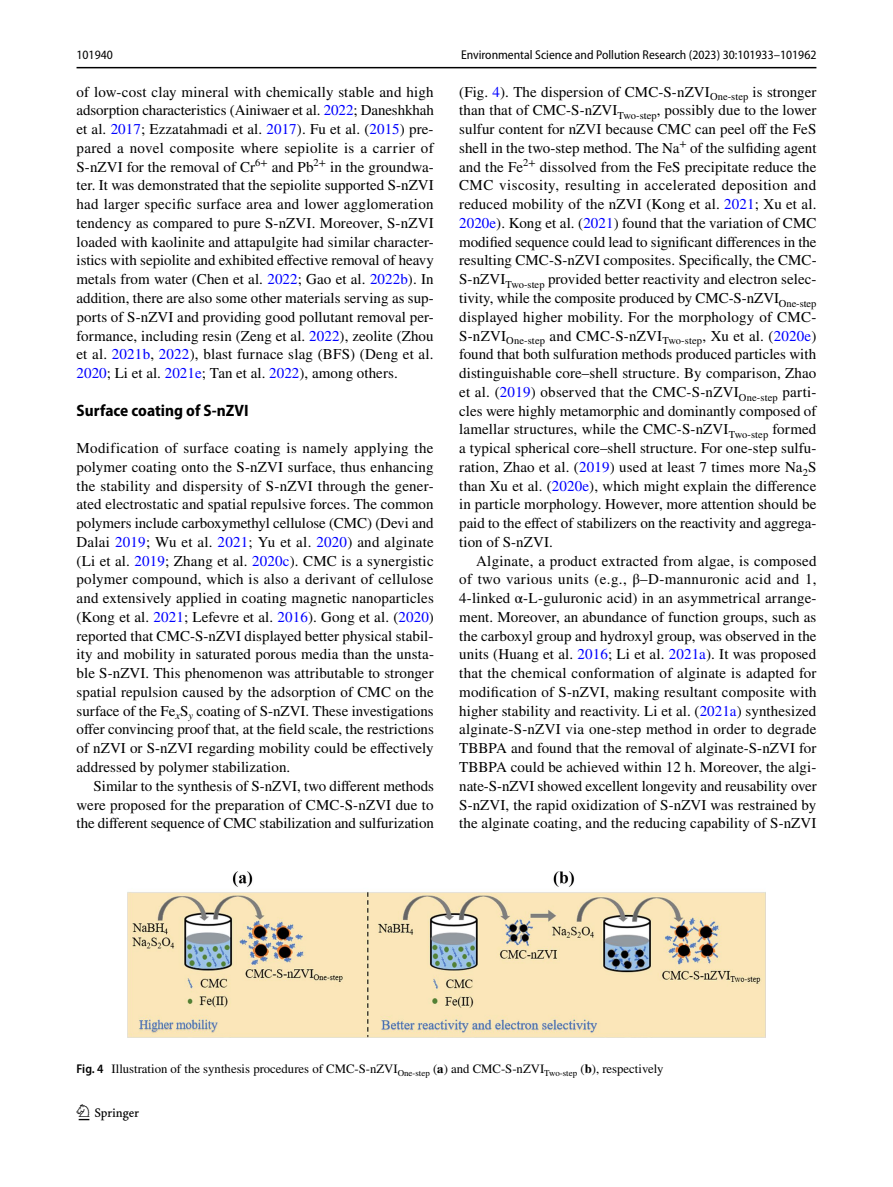
<style>
.page{position:relative;width:893px;height:1187px;background:#fff}
.page>*{position:absolute;margin:0;border:0;box-sizing:border-box;transform-origin:0 0}
.t1{font:22.5px "Springnew Regular 2";color:#000}
.t2{font:700 semi-condensed 16.5px "Myriad Pro";color:#000}
.t3{font:15px/18.8px "STIX";letter-spacing:.005em;color:#000;text-align:justify}
.t4{font:12.75px "STIX";color:#000}
.t5{font:semi-condensed 12.75px "Myriad Pro";color:#000}
.s1{color:#00f}
.s2{font-family:"Myriad Pro";font-weight:600;font-stretch:semi-condensed}
.s3{font-weight:700}
</style>
<div class="page">
<hr style="left:77px;top:67px;width:739px;height:1px;background:#000">
<img style="left:128px;top:871px;width:637px;height:166px">
<p class="t5" style="left:77px;top:48px;width:38px">101940</p>
<p class="t5" style="left:461px;top:48px;width:357px">Environmental Science and Pollution Research (2023) 30:101933–101962</p>
<p class="t3" style="left:77px;top:83px;width:359px">of low-cost clay mineral with chemically stable and high adsorption characteristics (Ainiwaer et al. <span class="s1">2022</span>; Daneshkhah et al. <span class="s1">2017</span>; Ezzatahmadi et al. <span class="s1">2017</span>). Fu et al. (<span class="s1">2015</span>) pre&shy;pared a novel composite where sepiolite is a carrier of S-nZVI for the removal of Cr<sup>6+</sup> and Pb<sup>2+</sup> in the groundwa&shy;ter. It was demonstrated that the sepiolite supported S-nZVI had larger specific surface area and lower agglomeration tendency as compared to pure S-nZVI. Moreover, S-nZVI loaded with kaolinite and attapulgite had similar character&shy;istics with sepiolite and exhibited effective removal of heavy metals from water (Chen et al. <span class="s1">2022</span>; Gao et al. <span class="s1">2022b</span>). In addition, there are also some other materials serving as sup&shy;ports of S-nZVI and providing good pollutant removal per&shy;formance, including resin (Zeng et al. <span class="s1">2022</span>), zeolite (Zhou et al. <span class="s1">2021b</span>, <span class="s1">2022</span>), blast furnace slag (BFS) (Deng et al.<br><span class="s1">2020</span>; Li et al. <span class="s1">2021e</span>; Tan et al. <span class="s1">2022</span>), among others.</p>
<p class="t2" style="left:77px;top:401px;width:174px">Surface coating of S‑nZVI</p>
<p class="t3" style="left:77px;top:439px;width:359px">Modification of surface coating is namely applying the polymer coating onto the S-nZVI surface, thus enhancing the stability and dispersity of S-nZVI through the gener&shy;ated electrostatic and spatial repulsive forces. The common polymers include carboxymethyl cellulose (CMC) (Devi and Dalai <span class="s1">2019</span>; Wu et al. <span class="s1">2021</span>; Yu et al. <span class="s1">2020</span>) and alginate (Li et al. <span class="s1">2019</span>; Zhang et al. <span class="s1">2020c</span>). CMC is a synergistic polymer compound, which is also a derivant of cellulose and extensively applied in coating magnetic nanoparticles (Kong et al. <span class="s1">2021</span>; Lefevre et al. <span class="s1">2016</span>). Gong et al. (<span class="s1">2020</span>) reported that CMC-S-nZVI displayed better physical stabil&shy;ity and mobility in saturated porous media than the unsta&shy;ble S-nZVI. This phenomenon was attributable to stronger spatial repulsion caused by the adsorption of CMC on the surface of the Fe<sub>x</sub>S<sub>y</sub> coating of S-nZVI. These investigations offer convincing proof that, at the field scale, the restrictions of nZVI or S-nZVI regarding mobility could be effectively addressed by polymer stabilization.</p>
<p class="t3" style="left:77px;top:777px;width:359px;text-indent:17px">Similar to the synthesis of S-nZVI, two different methods were proposed for the preparation of CMC-S-nZVI due to the different sequence of CMC stabilization and sulfurization</p>
<p class="t3" style="left:459px;top:83px;width:359px">(Fig. <span class="s1">4</span>). The dispersion of CMC-S-nZVI<sub>One-step</sub> is stronger than that of CMC-S-nZVI<sub>Two-step</sub>, possibly due to the lower sulfur content for nZVI because CMC can peel off the FeS shell in the two-step method. The Na<sup>+</sup> of the sulfiding agent and the Fe<sup>2+</sup> dissolved from the FeS precipitate reduce the CMC viscosity, resulting in accelerated deposition and reduced mobility of the nZVI (Kong et al. <span class="s1">2021</span>; Xu et al.<br><span class="s1">2020e</span>). Kong et al. (<span class="s1">2021</span>) found that the variation of CMC modified sequence could lead to significant differences in the resulting CMC-S-nZVI composites. Specifically, the CMC-S-nZVI<sub>Two-step</sub> provided better reactivity and electron selec&shy;tivity, while the composite produced by CMC-S-nZVI<sub>One-step </sub>displayed higher mobility. For the morphology of CMC-S-nZVI<sub>One-step</sub> and CMC-S-nZVI<sub>Two-step</sub>, Xu et al. (<span class="s1">2020e</span>) found that both sulfuration methods produced particles with distinguishable core–shell structure. By comparison, Zhao et al. (<span class="s1">2019</span>) observed that the CMC-S-nZVI<sub>One-step</sub> parti&shy;cles were highly metamorphic and dominantly composed of lamellar structures, while the CMC-S-nZVI<sub>Two-step</sub> formed a typical spherical core–shell structure. For one-step sulfu&shy;ration, Zhao et al. (<span class="s1">2019</span>) used at least 7 times more Na<sub>2</sub>S than Xu et al. (<span class="s1">2020e</span>), which might explain the difference in particle morphology. However, more attention should be paid to the effect of stabilizers on the reactivity and aggrega&shy;tion of S-nZVI.</p>
<p class="t3" style="left:459px;top:552px;width:359px;text-indent:17px">Alginate, a product extracted from algae, is composed of two various units (e.g., β–D-mannuronic acid and 1, 4-linked α-L-guluronic acid) in an asymmetrical arrange&shy;ment. Moreover, an abundance of function groups, such as the carboxyl group and hydroxyl group, was observed in the units (Huang et al. <span class="s1">2016</span>; Li et al. <span class="s1">2021a</span>). It was proposed that the chemical conformation of alginate is adapted for modification of S-nZVI, making resultant composite with higher stability and reactivity. Li et al. (<span class="s1">2021a</span>) synthesized alginate-S-nZVI via one-step method in order to degrade TBBPA and found that the removal of alginate-S-nZVI for TBBPA could be achieved within 12 h. Moreover, the algi&shy;nate-S-nZVI showed excellent longevity and reusability over S-nZVI, the rapid oxidization of S-nZVI was restrained by the alginate coating, and the reducing capability of S-nZVI</p>
<p class="t4" style="left:77px;top:1059px;width:588px"><span class="s2">Fig. 4</span> Illustration of the synthesis procedures of CMC-S-nZVI<sub>One-step</sub> (<span class="s3">a</span>) and CMC-S-nZVI<sub>Two-step</sub> (<span class="s3">b</span>), respectively</p>
<h1 class="t1" style="left:79px;top:1104px;width:62px">1 3</h1>
</div>
